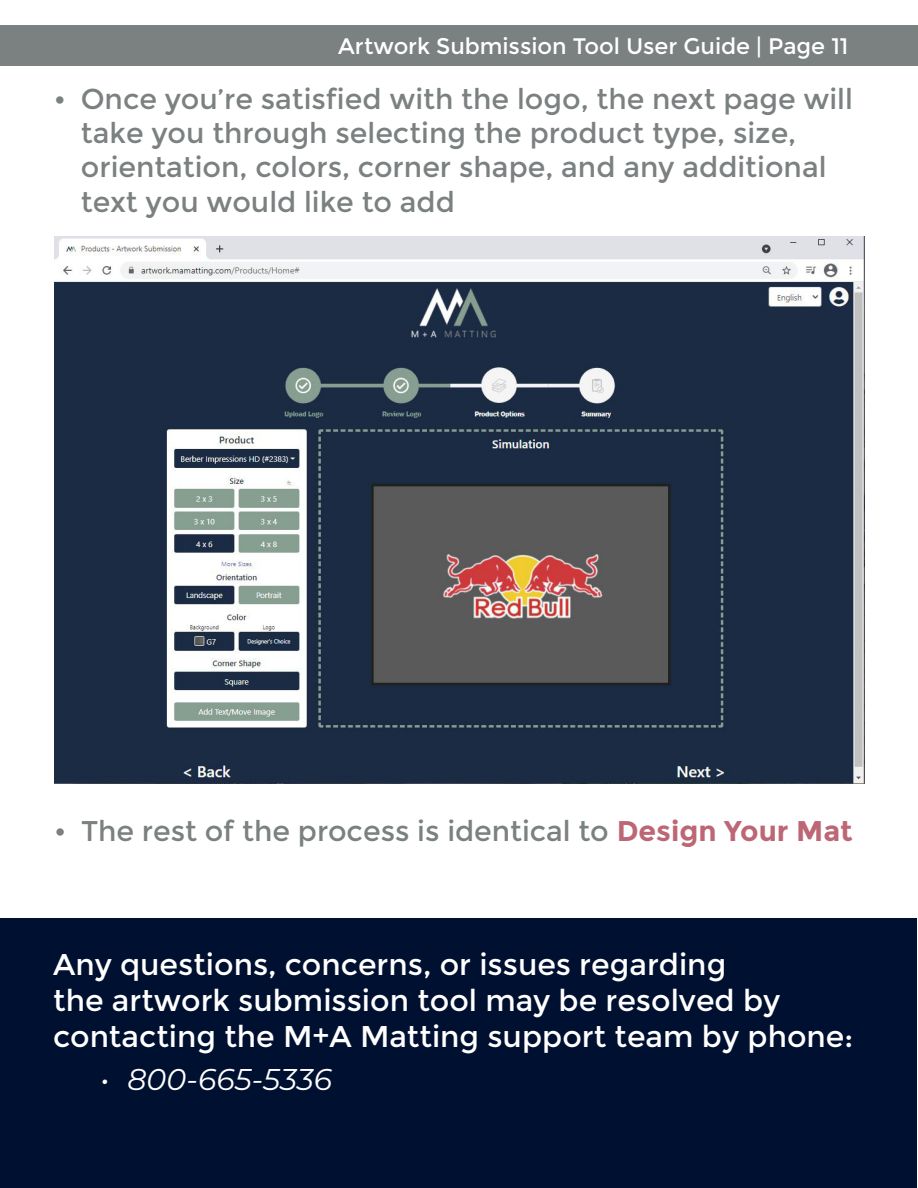
<style>
.page{position:relative;width:918px;height:1188px;background:#fff}
.page>*{position:absolute;margin:0;border:0;box-sizing:border-box;transform-origin:0 0}
.t1{font:30px/36px "Montserrat";color:#fff}
.t2{font:italic 30px "Montserrat";color:#fff}
.t3{font:28.5px/34.2px "Montserrat";color:#7b8080}
.t4{font:22.5px "Montserrat";color:#fff}
.s1{font-weight:700;color:#bd6676}
</style>
<div class="page">
<div style="left:0;top:919px;width:916px;height:269px;background:#001030"></div>
<div style="left:1px;top:25px;width:917px;height:40px;background:#7b8080"></div>
<img style="left:54px;top:236px;width:810px;height:548px">
<p class="t4" style="left:338px;top:33px;width:512px">Artwork Submission Tool User Guide | Page 11</p>
<p class="t3" style="left:81px;top:82px;width:774px;text-indent:-27px">• Once you’re satisfied with the logo, the next page will take you through selecting the product type, size, orientation, colors, corner shape, and any additional text you would like to add</p>
<p class="t3" style="left:54px;top:814px;width:800px">• The rest of the process is identical to <span class="s1">Design Your Mat</span></p>
<p class="t1" style="left:53px;top:947px;width:802px">Any questions, concerns, or issues regarding<br>the artwork submission tool may be resolved by contacting the M+A Matting support team by phone:</p>
<p class="t2" style="left:100px;top:1058px;width:233px">• 800-665-5336</p>
</div>
